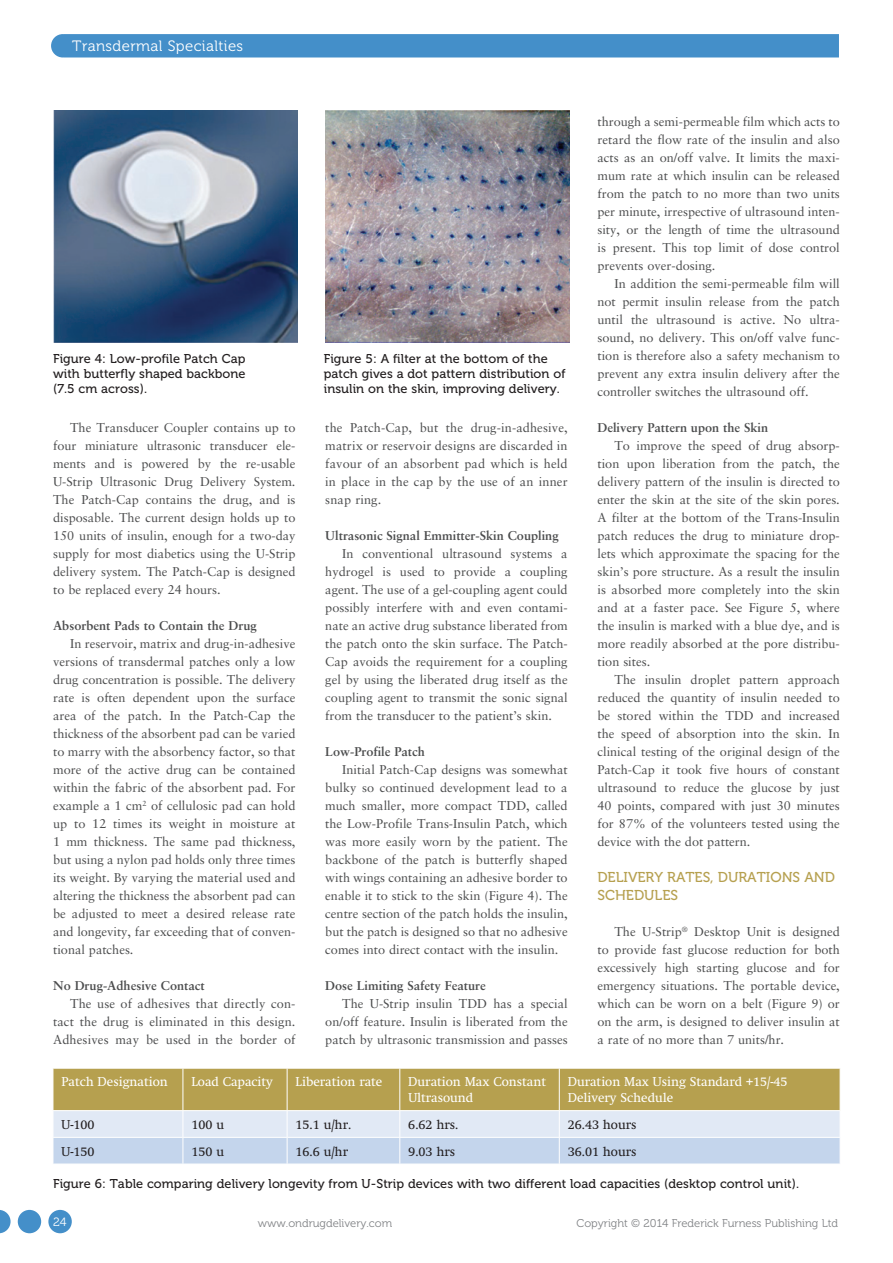
<style>
.page{position:relative;width:893px;height:1263px;background:#fff}
.page>*{position:absolute;margin:0;border:0;box-sizing:border-box;transform-origin:0 0}
.t1{font:15px "Museo 300";letter-spacing:.025em;color:#fff}
.t2{font:14.25px/18px "Museo 500";color:#b6a04f}
.t3{font:12.75px/18px "Sabon LT Std";color:#4b4c4d;text-align:justify}
.t4{font:12.75px/15.3px "Museo 500";letter-spacing:.005em;color:#231f20;text-align:justify}
.t5{font:700 12.75px "Sabon LT Std";color:#4b4c4d}
.t6{font:12.75px/15.8px "Swift";color:#fff}
.t7{font:12.75px "Swift";color:#231f20}
.t8{font:12px "Museo 300";color:#fff}
.t9{font:11.25px "Museo 300";color:#808285}
</style>
<div class="page">
<div style="left:48px;top:1210px;width:24px;height:23px;background:#448fc9;border-radius:50%"></div>
<div style="left:18px;top:1210px;width:23px;height:23px;background:#448fc9;border-radius:50%"></div>
<svg style="left:0;top:1210px;width:11px;height:23px"></svg>
<div style="left:51px;top:34px;width:788px;height:23px;background:#448fc9"></div>
<img style="left:53px;top:111px;width:244px;height:231px">
<img style="left:325px;top:111px;width:244px;height:231px">
<svg style="left:53px;top:1068px;width:787px;height:96px;background:#c8c5ab"></svg>
<p class="t1" style="left:72px;top:40px;width:172px">Transdermal Specialties</p>
<p class="t4" style="left:53px;top:352px;width:194px">Figure 4: Low-profile Patch Cap with butterfly shaped backbone (7.5 cm across).</p>
<p class="t4" style="left:324px;top:352px;width:243px;text-align:left">Figure 5: A filter at the bottom of the patch gives a dot pattern distribution of insulin on the skin, improving delivery.</p>
<p class="t3" style="left:53px;top:420px;width:244px;text-indent:17px">The Transducer Coupler contains up to four miniature ultrasonic transducer ele&shy;ments and is powered by the re-usable U-Strip Ultrasonic Drug Delivery System.<br>The Patch-Cap contains the drug, and is disposable. The current design holds up to 150 units of insulin, enough for a two-day supply for most diabetics using the U-Strip delivery system. The Patch-Cap is designed to be replaced every 24 hours.</p>
<p class="t5" style="left:53px;top:621px;width:205px">Absorbent Pads to Contain the Drug</p>
<p class="t3" style="left:53px;top:636px;width:244px;text-indent:17px">In reservoir, matrix and drug-in-adhesive versions of transdermal patches only a low drug concentration is possible. The delivery rate is often dependent upon the surface area of the patch. In the Patch-Cap the thickness of the absorbent pad can be varied to marry with the absorbency factor, so that more of the active drug can be contained within the fabric of the absorbent pad. For example a 1 cm<sup>2</sup> of cellulosic pad can hold up to 12 times its weight in moisture at 1 mm thickness. The same pad thickness, but using a nylon pad holds only three times its weight. By varying the material used and altering the thickness the absorbent pad can be adjusted to meet a desired release rate and longevity, far exceeding that of conven&shy;tional patches.</p>
<p class="t5" style="left:53px;top:981px;width:153px">No Drug-Adhesive Contact</p>
<p class="t3" style="left:53px;top:996px;width:244px;text-indent:17px">The use of adhesives that directly con&shy;tact the drug is eliminated in this design.<br>Adhesives may be used in the border of</p>
<p class="t3" style="left:325px;top:420px;width:244px">the Patch-Cap, but the drug-in-adhesive, matrix or reservoir designs are discarded in favour of an absorbent pad which is held in place in the cap by the use of an inner snap ring.</p>
<p class="t5" style="left:325px;top:531px;width:235px">Ultrasonic Signal Emmitter-Skin Coupling</p>
<p class="t3" style="left:325px;top:546px;width:244px;text-indent:17px">In conventional ultrasound systems a hydrogel is used to provide a coupling agent. The use of a gel-coupling agent could possibly interfere with and even contami&shy;nate an active drug substance liberated from the patch onto the skin surface. The Patch-Cap avoids the requirement for a coupling gel by using the liberated drug itself as the coupling agent to transmit the sonic signal from the transducer to the patient’s skin.</p>
<p class="t5" style="left:325px;top:747px;width:101px">Low-Profile Patch</p>
<p class="t3" style="left:325px;top:762px;width:244px;text-indent:17px">Initial Patch-Cap designs was somewhat bulky so continued development lead to a much smaller, more compact TDD, called the Low-Profile Trans-Insulin Patch, which was more easily worn by the patient. The backbone of the patch is butterfly shaped with wings containing an adhesive border to enable it to stick to the skin (Figure 4). The centre section of the patch holds the insulin, but the patch is designed so that no adhesive comes into direct contact with the insulin.</p>
<p class="t5" style="left:325px;top:981px;width:162px">Dose Limiting Safety Feature</p>
<p class="t3" style="left:325px;top:996px;width:244px;text-indent:17px">The U-Strip insulin TDD has a special on/off feature. Insulin is liberated from the patch by ultrasonic transmission and passes</p>
<p class="t3" style="left:597px;top:114px;width:244px">through a semi-permeable film which acts to retard the flow rate of the insulin and also acts as an on/off valve. It limits the maxi&shy;mum rate at which insulin can be released from the patch to no more than two units per minute, irrespective of ultrasound inten&shy;sity, or the length of time the ultrasound is present. This top limit of dose control prevents over-dosing.</p>
<p class="t3" style="left:597px;top:276px;width:244px;text-indent:17px">In addition the semi-permeable film will not permit insulin release from the patch until the ultrasound is active. No ultra&shy;sound, no delivery. This on/off valve func&shy;tion is therefore also a safety mechanism to prevent any extra insulin delivery after the controller switches the ultrasound off.</p>
<p class="t5" style="left:597px;top:423px;width:172px">Delivery Pattern upon the Skin</p>
<p class="t3" style="left:597px;top:438px;width:244px;text-indent:17px">To improve the speed of drug absorp&shy;tion upon liberation from the patch, the delivery pattern of the insulin is directed to enter the skin at the site of the skin pores.<br>A filter at the bottom of the Trans-Insulin patch reduces the drug to miniature drop&shy;lets which approximate the spacing for the skin’s pore structure. As a result the insulin is absorbed more completely into the skin and at a faster pace. See Figure 5, where the insulin is marked with a blue dye, and is more readily absorbed at the pore distribu&shy;tion sites.</p>
<p class="t3" style="left:597px;top:672px;width:244px;text-indent:17px">The insulin droplet pattern approach reduced the quantity of insulin needed to be stored within the TDD and increased the speed of absorption into the skin. In clinical testing of the original design of the Patch-Cap it took five hours of constant ultrasound to reduce the glucose by just 40 points, compared with just 30 minutes for 87% of the volunteers tested using the device with the dot pattern.</p>
<p class="t2" style="left:597px;top:869px;width:239px">DELIVERY RATES, DURATIONS AND<br>SCHEDULES</p>
<p class="t3" style="left:597px;top:924px;width:244px;text-indent:17px">The U-Strip<sup>®</sup> Desktop Unit is designed to provide fast glucose reduction for both excessively high starting glucose and for emergency situations. The portable device, which can be worn on a belt (Figure 9) or on the arm, is designed to deliver insulin at a rate of no more than 7 units/hr.</p>
<p class="t6" style="left:61px;top:1075px;width:108px">Patch Designation</p>
<p class="t6" style="left:191px;top:1075px;width:83px">Load Capacity</p>
<p class="t6" style="left:296px;top:1075px;width:88px">Liberation rate</p>
<p class="t6" style="left:408px;top:1075px;width:139px">Duration Max Constant<br>Ultrasound</p>
<p class="t6" style="left:568px;top:1075px;width:221px">Duration Max Using Standard +15/-45<br>Delivery Schedule</p>
<p class="t7" style="left:61px;top:1119px;width:35px">U-100</p>
<p class="t7" style="left:191px;top:1119px;width:34px">100 u</p>
<p class="t7" style="left:296px;top:1119px;width:57px">15.1 u/hr.</p>
<p class="t7" style="left:408px;top:1119px;width:52px">6.62 hrs.</p>
<p class="t7" style="left:568px;top:1119px;width:70px">26.43 hours</p>
<p class="t7" style="left:61px;top:1146px;width:35px">U-150</p>
<p class="t7" style="left:191px;top:1146px;width:34px">150 u</p>
<p class="t7" style="left:296px;top:1146px;width:54px">16.6 u/hr</p>
<p class="t7" style="left:408px;top:1146px;width:48px">9.03 hrs</p>
<p class="t7" style="left:568px;top:1146px;width:70px">36.01 hours</p>
<p class="t4" style="left:53px;top:1177px;width:747px">Figure 6: Table comparing delivery longevity from U-Strip devices with two different load capacities (desktop control unit).</p>
<p class="t8" style="left:53px;top:1217px;width:15px">24</p>
<p class="t9" style="left:258px;top:1219px;width:136px">www.ondrugdelivery.com</p>
<p class="t9" style="left:576px;top:1219px;width:263px">Copyright © 2014 Frederick Furness Publishing Ltd</p>
</div>
